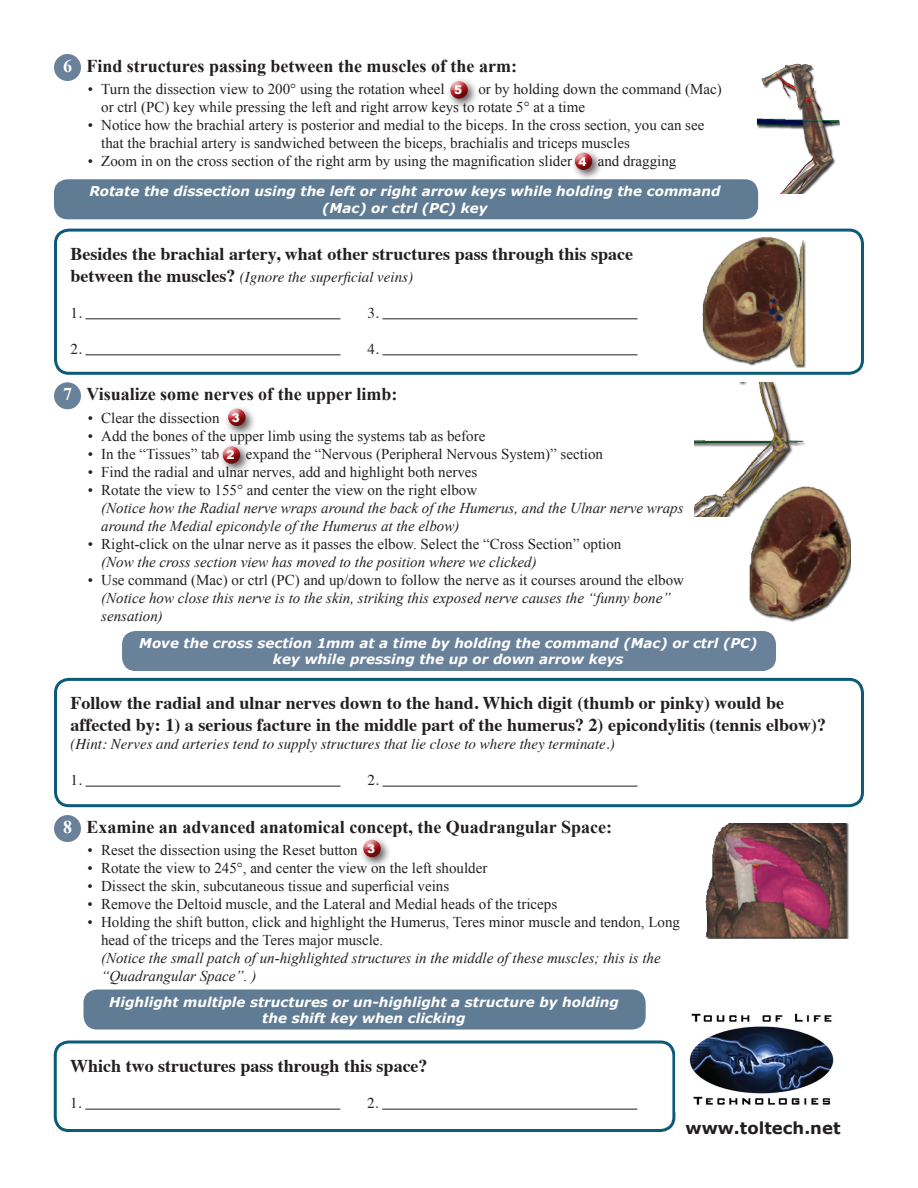
<style>
.page{position:relative;width:918px;height:1188px;background:#fff}
.page>*{position:absolute;margin:0;border:0;box-sizing:border-box;transform-origin:0 0}
.t1{font:700 18px "Times";color:#231f20}
.t2{font:700 18px "Times New Roman";color:#231f20}
.t3{font:700 16.5px "Verdana";color:#231f20}
.t4{font:15px/18px "Times New Roman";color:#231f20}
.t5{font:italic 15px/18px "Times New Roman";color:#231f20}
.t6{font:italic 15px "Times";color:#231f20}
.t7{font:15px "Times";color:#231f20}
.t8{font:italic 700 13.5px/16.2px "Verdana";color:#fff;text-align:center}
.t9{font:900 12px "Arial";color:#fff}
.s1{color:#fff}
.s2{font-weight:700;font-style:normal;font-size:18px}
.s3{font-style:normal}
.s4{font-style:italic}
</style>
<div class="page">
<hr style="left:85px;top:1109px;width:255px;height:1px;background:#231f20">
<hr style="left:382px;top:1109px;width:255px;height:1px;background:#231f20">
<div style="left:54px;top:1041px;width:621px;height:91px;border:3px solid #0a5a78;border-radius:14px"></div>
<div style="left:54px;top:179px;width:704px;height:40px;background:#607c94;border-radius:14px"></div>
<img style="left:689px;top:1013px;width:145px;height:92px">
<hr style="left:86px;top:318px;width:254px;height:1px;background:#231f20">
<hr style="left:382px;top:318px;width:256px;height:1px;background:#231f20">
<hr style="left:86px;top:354px;width:254px;height:1px;background:#231f20">
<hr style="left:382px;top:354px;width:256px;height:1px;background:#231f20">
<div style="left:54px;top:229px;width:810px;height:146px;border:3px solid #0a5a78;border-radius:14px"></div>
<img style="left:702px;top:237px;width:103px;height:130px">
<div style="left:122px;top:631px;width:654px;height:40px;background:#698199;border-radius:14px"></div>
<div style="left:83px;top:990px;width:563px;height:40px;background:#607c94;border-radius:14px"></div>
<div style="left:54px;top:815px;width:27px;height:27px;background:#698199;border-radius:50%"></div>
<img style="left:705px;top:823px;width:144px;height:115px">
<hr style="left:86px;top:786px;width:254px;height:1px;background:#231f20">
<hr style="left:382px;top:786px;width:256px;height:1px;background:#231f20">
<div style="left:54px;top:678px;width:810px;height:129px;border:3px solid #0a5a78;border-radius:14px"></div>
<div style="left:54px;top:54px;width:27px;height:27px;background:#698199;border-radius:50%"></div>
<img style="left:756px;top:63px;width:84px;height:131px">
<div style="left:447px;top:78px;width:32px;height:32px;background:#231f20;opacity:.75"></div>
<div style="left:450px;top:80px;width:19px;height:14px;background:#fff;opacity:.75"></div>
<div style="left:450px;top:82px;width:19px;height:19px;background:#730000;opacity:.75"></div>
<div style="left:54px;top:382px;width:27px;height:27px;background:#698199;border-radius:50%"></div>
<img style="left:694px;top:382px;width:111px;height:134px">
<div style="left:224px;top:405px;width:33px;height:32px;background:#231f20;opacity:.75"></div>
<div style="left:228px;top:407px;width:19px;height:14px;background:#fff;opacity:.75"></div>
<div style="left:228px;top:409px;width:19px;height:19px;background:#730000;opacity:.75"></div>
<div style="left:571px;top:149px;width:32px;height:32px;background:#231f20;opacity:.75"></div>
<div style="left:574px;top:151px;width:20px;height:14px;background:#fff;opacity:.75"></div>
<div style="left:574px;top:153px;width:20px;height:19px;background:#730000;opacity:.75"></div>
<img style="left:744px;top:482px;width:107px;height:140px">
<div style="left:219px;top:443px;width:32px;height:32px;background:#231f20;opacity:.75"></div>
<div style="left:222px;top:445px;width:20px;height:14px;background:#fff;opacity:.75"></div>
<div style="left:222px;top:447px;width:20px;height:19px;background:#730000;opacity:.75"></div>
<div style="left:360px;top:836px;width:32px;height:32px;background:#231f20;opacity:.75"></div>
<div style="left:363px;top:838px;width:19px;height:14px;background:#fff;opacity:.75"></div>
<div style="left:363px;top:840px;width:19px;height:19px;background:#730000;opacity:.75"></div>
<p class="t2" style="left:63px;top:54px;width:455px"><span class="s1">6</span> Find structures passing between the muscles of the arm:</p>
<p class="t9" style="left:454px;top:81px;width:10px">5</p>
<p class="t4" style="left:88px;top:80px;width:358px">• Turn the dissection view to 200° using the rotation wheel</p>
<p class="t4" style="left:101px;top:80px;width:622px;text-indent:377px">or by holding down the command (Mac) or ctrl (PC) key while pressing the left and right arrow keys to rotate 5° at a time</p>
<p class="t4" style="left:101px;top:116px;width:605px;text-indent:-14px">• Notice how the brachial artery is posterior and medial to the biceps. In the cross section, you can see that the brachial artery is sandwiched between the biceps, brachialis and triceps muscles</p>
<p class="t4" style="left:88px;top:152px;width:486px">• Zoom in on the cross section of the right arm by using the magnification slider</p>
<p class="t4" style="left:598px;top:152px;width:80px">and dragging</p>
<p class="t9" style="left:579px;top:153px;width:10px">4</p>
<p class="t8" style="left:89px;top:183px;width:633px">Rotate the dissection using the left or right arrow keys while holding the command (Mac) or ctrl (PC) key</p>
<p class="t1" style="left:70px;top:237px;width:564px">Besides the brachial artery, what other structures pass through this space</p>
<p class="t6" style="left:70px;top:264px;width:344px"><span class="s2">between the muscles?</span> (Ignore the superficial veins)</p>
<p class="t7" style="left:70px;top:299px;width:13px">1.</p>
<p class="t7" style="left:368px;top:299px;width:13px">3.</p>
<p class="t7" style="left:70px;top:335px;width:13px">2.</p>
<p class="t7" style="left:368px;top:335px;width:13px">4.</p>
<p class="t2" style="left:63px;top:382px;width:336px"><span class="s1">7</span> Visualize some nerves of the upper limb:</p>
<p class="t9" style="left:232px;top:409px;width:10px">3</p>
<p class="t4" style="left:88px;top:408px;width:133px">• Clear the dissection</p>
<p class="t4" style="left:88px;top:426px;width:399px">• Add the bones of the upper limb using the systems tab as before</p>
<p class="t4" style="left:88px;top:444px;width:133px">• In the “Tissues” tab</p>
<p class="t4" style="left:246px;top:444px;width:359px">expand the “Nervous (Peripheral Nervous System)” section</p>
<p class="t4" style="left:88px;top:462px;width:391px">• Find the radial and ulnar nerves, add and highlight both nerves</p>
<p class="t5" style="left:101px;top:480px;width:584px;text-indent:-14px"><span class="s3">• Rotate the view to 155° and center the view on the right elbow<br></span>(Notice how the Radial nerve wraps around the back of the Humerus, and the Ulnar nerve wraps around the Medial epicondyle of the Humerus at the elbow)</p>
<p class="t4" style="left:101px;top:534px;width:522px;text-indent:-14px">• Right-click on the ulnar nerve as it passes the elbow. Select the “Cross Section” option <span class="s4">(Now the cross section view has moved to the position where we clicked)</span></p>
<p class="t5" style="left:101px;top:570px;width:584px;text-indent:-14px"><span class="s3">• Use command (Mac) or ctrl (PC) and up/down to follow the nerve as it courses around the elbow </span>(Notice how close this nerve is to the skin, striking this exposed nerve causes the “funny bone” sensation)</p>
<p class="t9" style="left:226px;top:446px;width:10px">2</p>
<p class="t8" style="left:139px;top:635px;width:620px">Move the cross section 1mm at a time by holding the command (Mac) or ctrl (PC) key while pressing the up or down arrow keys</p>
<p class="t1" style="left:70px;top:686px;width:715px">Follow the radial and ulnar nerves down to the hand. Which digit (thumb or pinky) would be</p>
<p class="t1" style="left:70px;top:708px;width:757px">affected by: 1) a serious facture in the middle part of the humerus? 2) epicondylitis (tennis elbow)?</p>
<p class="t6" style="left:70px;top:731px;width:546px">(Hint: Nerves and arteries tend to supply structures that lie close to where they terminate.)</p>
<p class="t7" style="left:70px;top:766px;width:13px">1.</p>
<p class="t7" style="left:368px;top:766px;width:13px">2.</p>
<p class="t2" style="left:63px;top:815px;width:550px"><span class="s1">8</span> Examine an advanced anatomical concept, the Quadrangular Space:</p>
<p class="t9" style="left:367px;top:840px;width:10px">3</p>
<p class="t4" style="left:88px;top:841px;width:272px">• Reset the dissection using the Reset button</p>
<p class="t4" style="left:88px;top:859px;width:401px">• Rotate the view to 245°, and center the view on the left shoulder</p>
<p class="t4" style="left:88px;top:877px;width:363px">• Dissect the skin, subcutaneous tissue and superficial veins</p>
<p class="t4" style="left:88px;top:895px;width:471px">• Remove the Deltoid muscle, and the Lateral and Medial heads of the triceps</p>
<p class="t4" style="left:101px;top:913px;width:581px;text-indent:-14px">• Holding the shift button, click and highlight the Humerus, Teres minor muscle and tendon, Long head of the triceps and the Teres major muscle.</p>
<p class="t5" style="left:101px;top:949px;width:561px">(Notice the small patch of un-highlighted structures in the middle of these muscles; this is the “Quadrangular Space”. )</p>
<p class="t8" style="left:109px;top:993px;width:511px">Highlight multiple structures or un-highlight a structure by holding the shift key when clicking</p>
<p class="t1" style="left:70px;top:1049px;width:359px">Which two structures pass through this space?</p>
<p class="t7" style="left:70px;top:1089px;width:13px">1.</p>
<p class="t7" style="left:367px;top:1089px;width:13px">2.</p>
<p class="t3" style="left:686px;top:1117px;width:157px">www.toltech.net</p>
</div>
